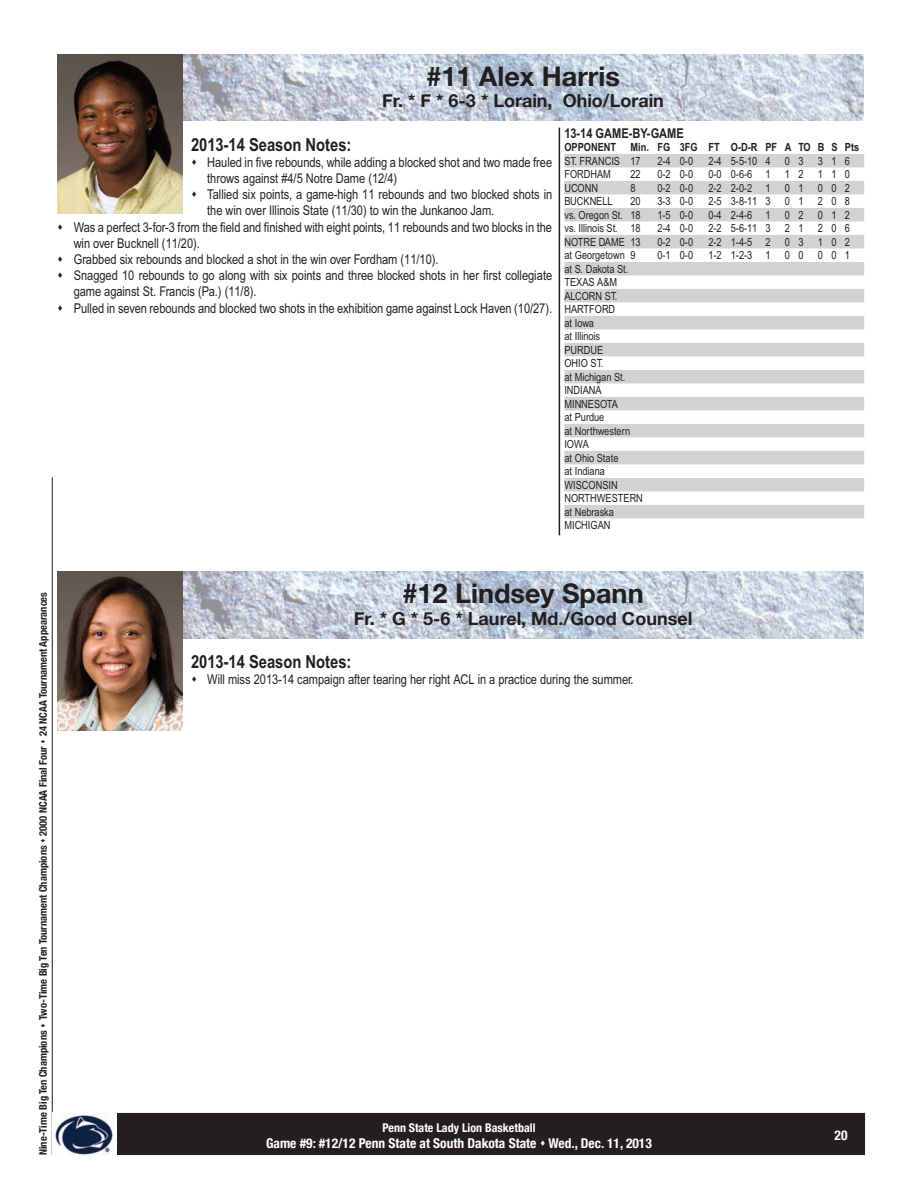
<style>
.page{position:relative;width:918px;height:1188px;background:#fff}
.page>*{position:absolute;margin:0;border:0;box-sizing:border-box;transform-origin:0 0}
.t1{font:700 27px "Helvetica Neue";color:#231f20}
.t2{font:700 18px "Helvetica Neue";color:#231f20}
.t3{font:700 18px "Arial Narrow";color:#231f20}
.t4{font:13.5px/16.2px "Arial Narrow";color:#231f20}
.t5{font:700 condensed 13.5px "Helvetica Neue";color:#fff}
.t6{font:700 13.5px "Arial Narrow";color:#231f20}
.t7{font:700 condensed 12px "Helvetica Neue";color:#fff}
.t8{font:11.25px/13.5px "Arial Narrow";color:#231f20}
.t9{font:700 11.25px "Arial Narrow";color:#231f20}
.t10{font:700 condensed 10.5px "Helvetica Neue";color:#231f20}
</style>
<div class="page">
<div style="left:54px;top:1114px;width:810px;height:40px;background:#231f20"></div>
<div style="left:53px;top:1113px;width:812px;height:42px;border:2px solid #231f20"></div>
<hr style="left:52px;top:477px;width:1px;height:678px;background:#231f20">
<img style="left:53px;top:1113px;width:63px;height:42px">
<img style="left:182px;top:54px;width:682px;height:67px">
<img style="left:57px;top:54px;width:125px;height:159px">
<img style="left:182px;top:572px;width:682px;height:66px">
<img style="left:57px;top:572px;width:125px;height:159px">
<div style="left:564px;top:154px;width:300px;height:13px;background:#d1d2d4"></div>
<div style="left:564px;top:181px;width:300px;height:13px;background:#d1d2d4"></div>
<div style="left:564px;top:208px;width:300px;height:13px;background:#d1d2d4"></div>
<div style="left:564px;top:235px;width:300px;height:13px;background:#d1d2d4"></div>
<div style="left:564px;top:262px;width:300px;height:13px;background:#d1d2d4"></div>
<div style="left:564px;top:289px;width:300px;height:13px;background:#d1d2d4"></div>
<div style="left:564px;top:316px;width:300px;height:13px;background:#d1d2d4"></div>
<div style="left:564px;top:343px;width:300px;height:13px;background:#d1d2d4"></div>
<div style="left:564px;top:370px;width:300px;height:13px;background:#d1d2d4"></div>
<div style="left:564px;top:397px;width:300px;height:13px;background:#d1d2d4"></div>
<div style="left:564px;top:424px;width:300px;height:13px;background:#d1d2d4"></div>
<div style="left:564px;top:451px;width:300px;height:13px;background:#d1d2d4"></div>
<div style="left:564px;top:478px;width:300px;height:13px;background:#d1d2d4"></div>
<div style="left:564px;top:505px;width:300px;height:13px;background:#d1d2d4"></div>
<hr style="left:559px;top:128px;width:1px;height:407px;background:#231f20">
<h1 class="t1" style="left:426px;top:55px;width:195px">#11 Alex Harris</h1>
<h2 class="t2" style="left:382px;top:87px;width:283px">Fr. * F * 6-3 * Lorain, Ohio/Lorain</h2>
<h2 class="t3" style="left:191px;top:133px;width:162px">2013-14 Season Notes:</h2>
<p class="t4" style="left:207px;top:154px;width:347px;text-indent:-16px">▲ Hauled in five rebounds, while adding a blocked shot and two made free throws against #4/5 Notre Dame (12/4)</p>
<p class="t4" style="left:207px;top:186px;width:347px;text-indent:-16px">▲ Tallied six points, a game-high 11 rebounds and two blocked shots in the win over Illinois State (11/30) to win the Junkanoo Jam.</p>
<p class="t4" style="left:74px;top:218px;width:480px;text-indent:-16px">▲ Was a perfect 3-for-3 from the field and finished with eight points, 11 rebounds and two blocks in the win over Bucknell (11/20).</p>
<p class="t4" style="left:57px;top:251px;width:383px">▲ Grabbed six rebounds and blocked a shot in the win over Fordham (11/10).</p>
<p class="t4" style="left:74px;top:267px;width:480px;text-indent:-16px">▲ Snagged 10 rebounds to go along with six points and three blocked shots in her first collegiate game against St. Francis (Pa.) (11/8).</p>
<p class="t4" style="left:57px;top:299px;width:497px">▲ Pulled in seven rebounds and blocked two shots in the exhibition game against Lock Haven (10/27).</p>
<p class="t6" style="left:564px;top:125px;width:121px">13-14 GAME-BY-GAME</p>
<p class="t9" style="left:564px;top:141px;width:53px">OPPONENT</p>
<p class="t9" style="left:630px;top:141px;width:230px">Min. FG 3FG FT O-D-R PF A TO B S Pts</p>
<p class="t8" style="left:564px;top:154px;width:78px">ST. FRANCIS 17</p>
<p class="t8" style="left:657px;top:154px;width:37px">2-4 0-0</p>
<p class="t8" style="left:708px;top:154px;width:64px">2-4 5-5-10 4</p>
<p class="t8" style="left:785px;top:154px;width:20px">0 3</p>
<p class="t8" style="left:818px;top:154px;width:34px">3 1 6</p>
<p class="t8" style="left:564px;top:167px;width:48px">FORDHAM</p>
<p class="t8" style="left:630px;top:167px;width:12px">22</p>
<p class="t8" style="left:657px;top:167px;width:37px">0-2 0-0</p>
<p class="t8" style="left:708px;top:167px;width:64px">0-0 0-6-6 1</p>
<p class="t8" style="left:785px;top:167px;width:20px">1 2</p>
<p class="t8" style="left:818px;top:167px;width:34px">1 1 0</p>
<p class="t8" style="left:564px;top:181px;width:35px">UCONN</p>
<p class="t8" style="left:630px;top:181px;width:7px">8</p>
<p class="t8" style="left:657px;top:181px;width:37px">0-2 0-0</p>
<p class="t8" style="left:708px;top:181px;width:64px">2-2 2-0-2 1</p>
<p class="t8" style="left:785px;top:181px;width:20px">0 1</p>
<p class="t8" style="left:818px;top:181px;width:34px">0 0 2</p>
<p class="t8" style="left:564px;top:194px;width:50px">BUCKNELL</p>
<p class="t8" style="left:630px;top:194px;width:12px">20</p>
<p class="t8" style="left:657px;top:194px;width:37px">3-3 0-0</p>
<p class="t8" style="left:708px;top:194px;width:64px">2-5 3-8-11 3</p>
<p class="t8" style="left:785px;top:194px;width:20px">0 1</p>
<p class="t8" style="left:818px;top:194px;width:34px">2 0 8</p>
<p class="t8" style="left:564px;top:208px;width:78px">vs. Oregon St. 18</p>
<p class="t8" style="left:657px;top:208px;width:37px">1-5 0-0</p>
<p class="t8" style="left:708px;top:208px;width:64px">0-4 2-4-6 1</p>
<p class="t8" style="left:785px;top:208px;width:20px">0 2</p>
<p class="t8" style="left:818px;top:208px;width:34px">0 1 2</p>
<p class="t8" style="left:564px;top:221px;width:78px">vs. Illinois St. 18</p>
<p class="t8" style="left:657px;top:221px;width:37px">2-4 0-0</p>
<p class="t8" style="left:708px;top:221px;width:64px">2-2 5-6-11 3</p>
<p class="t8" style="left:785px;top:221px;width:20px">2 1</p>
<p class="t8" style="left:818px;top:221px;width:34px">2 0 6</p>
<p class="t8" style="left:564px;top:235px;width:78px">NOTRE DAME 13</p>
<p class="t8" style="left:657px;top:235px;width:37px">0-2 0-0</p>
<p class="t8" style="left:708px;top:235px;width:64px">2-2 1-4-5 2</p>
<p class="t8" style="left:785px;top:235px;width:20px">0 3</p>
<p class="t8" style="left:818px;top:235px;width:34px">1 0 2</p>
<p class="t8" style="left:564px;top:248px;width:73px">at Georgetown 9</p>
<p class="t8" style="left:657px;top:248px;width:37px">0-1 0-0</p>
<p class="t8" style="left:708px;top:248px;width:64px">1-2 1-2-3 1</p>
<p class="t8" style="left:785px;top:248px;width:20px">0 0</p>
<p class="t8" style="left:818px;top:248px;width:34px">0 0 1</p>
<p class="t8" style="left:564px;top:262px;width:80px">at S. Dakota St.<br>TEXAS A&amp;M<br>ALCORN ST.<br>HARTFORD<br>at Iowa<br>at Illinois<br>PURDUE<br>OHIO ST.<br>at Michigan St.<br>INDIANA<br>MINNESOTA<br>at Purdue<br>at Northwestern<br>IOWA<br>at Ohio State<br>at Indiana<br>WISCONSIN<br>NORTHWESTERN at Nebraska<br>MICHIGAN</p>
<p class="t10" style="left:34px;top:1155px;width:564px;rotate:-90deg">Nine-Time Big Ten Champions ▲ Two-Time Big Ten Tournament Champions ▲ 2000 NCAA Final Four ▲ 24 NCAA Tournament Appearances</p>
<h1 class="t1" style="left:403px;top:572px;width:243px">#12 Lindsey Spann</h1>
<h2 class="t2" style="left:354px;top:604px;width:340px">Fr. * G * 5-6 * Laurel, Md./Good Counsel</h2>
<h2 class="t3" style="left:191px;top:651px;width:162px">2013-14 Season Notes:</h2>
<p class="t4" style="left:191px;top:671px;width:444px">▲ Will miss 2013-14 campaign after tearing her right ACL in a practice during the summer.</p>
<p class="t7" style="left:382px;top:1117px;width:155px">Penn State Lady Lion Basketball</p>
<p class="t5" style="left:266px;top:1132px;width:387px">Game #9: #12/12 Penn State at South Dakota State ▲ Wed., Dec. 11, 2013</p>
<p class="t5" style="left:835px;top:1124px;width:14px">20</p>
</div>
